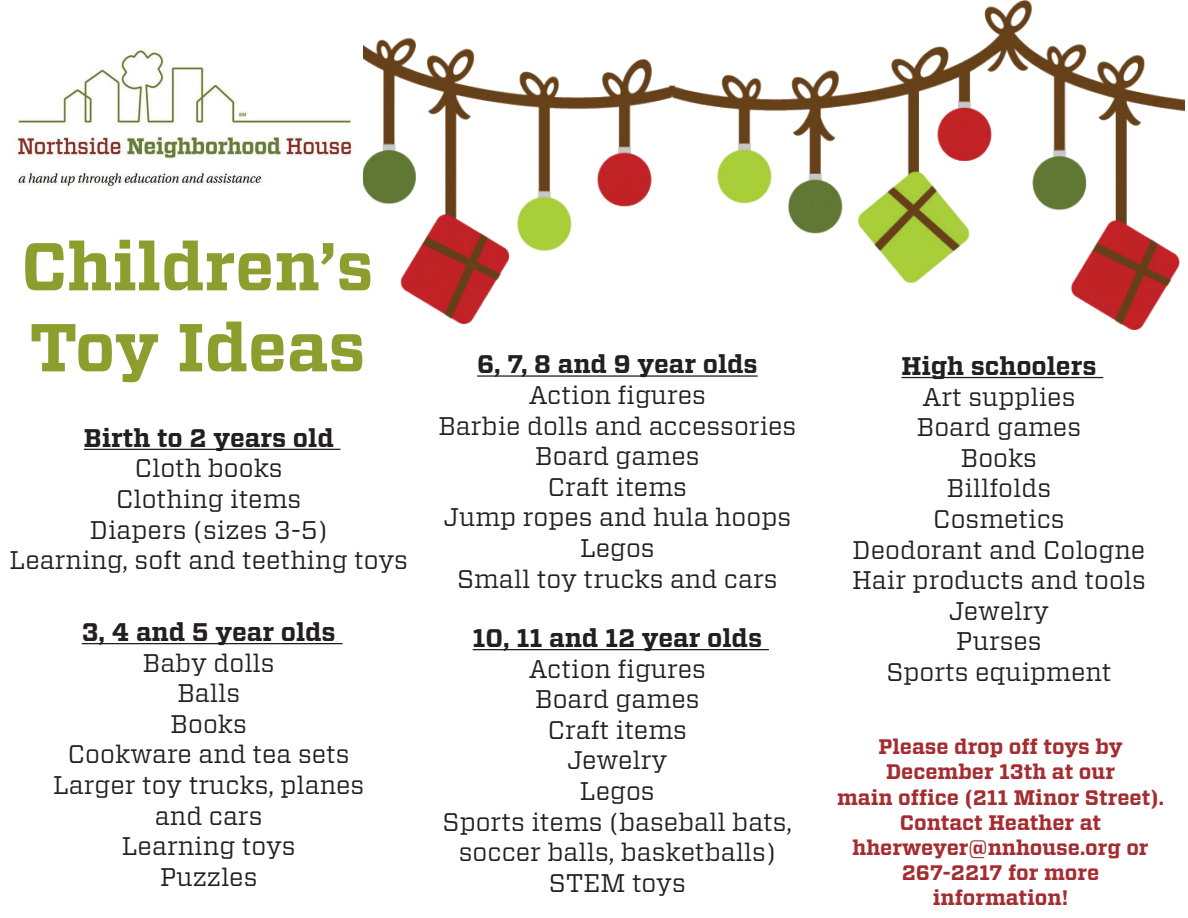
<style>
.page{position:relative;width:1188px;height:918px;background:#fff}
.page>*{position:absolute;margin:0;border:0;box-sizing:border-box;transform-origin:0 0}
.t1{font:700 67.5px/81px "Vitesse";color:#8d9d2e}
.t2{font:25.5px/30.6px "Vitesse";color:#231f20;text-align:center}
.t3{font:700 25.5px "Vitesse";color:#231f20}
.t4{font:700 21px/25.2px "Vitesse";color:#a52c31;text-align:center}
</style>
<div class="page">
<img style="left:17px;top:49px;width:335px;height:138px">
<img style="left:675px;top:0;width:509px;height:330px">
<img style="left:364px;top:38px;width:311px;height:286px">
<hr style="left:84px;top:449px;width:256px;height:1px;background:#231f20">
<hr style="left:82px;top:643px;width:261px;height:1px;background:#231f20">
<hr style="left:477px;top:375px;width:281px;height:2px;background:#231f20">
<hr style="left:473px;top:649px;width:296px;height:1px;background:#231f20">
<hr style="left:901px;top:377px;width:202px;height:1px;background:#231f20">
<h1 class="t1" style="left:21px;top:227px;width:354px">Children’s<br>Toy Ideas</h1>
<p class="t3" style="left:84px;top:421px;width:251px">Birth to 2 years old</p>
<p class="t2" style="left:10px;top:453px;width:400px">Cloth books<br>Clothing items<br>Diapers (sizes 3-5)<br>Learning, soft and teething toys</p>
<p class="t3" style="left:82px;top:615px;width:255px">3, 4 and 5 year olds</p>
<p class="t2" style="left:53px;top:647px;width:313px">Baby dolls<br>Balls<br>Books<br>Cookware and tea sets<br>Larger toy trucks, planes and cars<br>Learning toys<br>Puzzles</p>
<p class="t3" style="left:477px;top:348px;width:282px">6, 7, 8 and 9 year olds</p>
<p class="t2" style="left:438px;top:380px;width:359px">Action figures<br>Barbie dolls and accessories<br>Board games<br>Craft items<br>Jump ropes and hula hoops<br>Legos<br>Small toy trucks and cars</p>
<p class="t3" style="left:473px;top:621px;width:291px">10, 11 and 12 year olds</p>
<p class="t2" style="left:443px;top:653px;width:351px">Action figures<br>Board games<br>Craft items<br>Jewelry<br>Legos<br>Sports items (baseball bats, soccer balls, basketballs)<br>STEM toys</p>
<p class="t3" style="left:901px;top:349px;width:197px">High schoolers</p>
<p class="t2" style="left:852px;top:381px;width:295px">Art supplies<br>Board games<br>Books<br>Billfolds<br>Cosmetics<br>Deodorant and Cologne<br>Hair products and tools<br>Jewelry<br>Purses<br>Sports equipment</p>
<p class="t4" style="left:837px;top:735px;width:328px">Please drop off toys by<br>December 13th at our<br>main office (211 Minor Street).<br>Contact Heather at hherweyer@nnhouse.org or<br>267-2217 for more information!</p>
</div>
